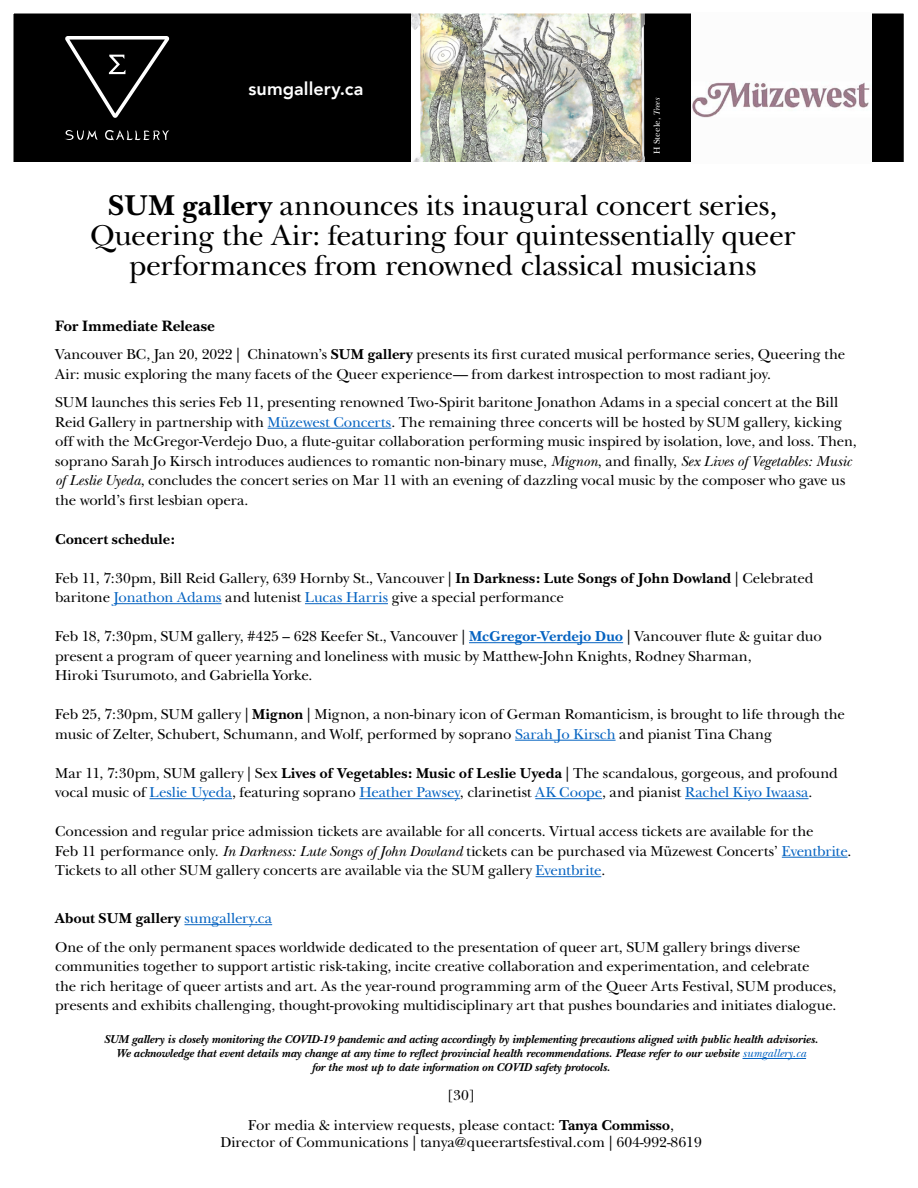
<style>
.page{position:relative;width:918px;height:1188px;background:#fff}
.page>*{position:absolute;margin:0;border:0;box-sizing:border-box;transform-origin:0 0}
.t1{font:30px/30px "New Baskerville";letter-spacing:-.01em;color:#000;text-align:center}
.t2{font:800 18px "Avenir";letter-spacing:.005em;color:#fff}
.t3{font:700 15.75px "New Baskerville";color:#000}
.t4{font:15px/19.5px "New Baskerville";letter-spacing:-.005em;color:#000}
.t5{font:700 15px "New Baskerville";letter-spacing:.005em;color:#000}
.t6{font:italic 700 12px/13.8px "New Baskerville";color:#000;text-align:center}
.t7{font:9px "New Baskerville";letter-spacing:.005em;color:#fff}
.s1{font-style:italic}
.s2{font-weight:700}
.s3{color:#0563c1}
.s4{font-weight:700;color:#0563c1}
.s5{font-weight:400;color:#0563c1}
</style>
<div class="page">
<div style="left:7px;top:7px;width:903px;height:162px;background:#000"></div>
<img style="left:411px;top:15px;width:233px;height:146px">
<div style="left:0;top:0;width:917px;height:176px;border:14px solid #fff"></div>
<hr style="left:268px;top:428px;width:123px;height:1px;background:#0563c1">
<hr style="left:114px;top:603px;width:108px;height:1px;background:#0563c1">
<hr style="left:305px;top:603px;width:83px;height:1px;background:#0563c1">
<hr style="left:469px;top:642px;width:154px;height:1px;background:#0563c1">
<hr style="left:515px;top:740px;width:101px;height:1px;background:#0563c1">
<hr style="left:150px;top:798px;width:82px;height:1px;background:#0563c1">
<hr style="left:359px;top:798px;width:101px;height:1px;background:#0563c1">
<hr style="left:535px;top:798px;width:67px;height:1px;background:#0563c1">
<hr style="left:685px;top:798px;width:124px;height:1px;background:#0563c1">
<hr style="left:782px;top:857px;width:66px;height:1px;background:#0563c1">
<hr style="left:536px;top:876px;width:65px;height:1px;background:#0563c1">
<hr style="left:184px;top:924px;width:88px;height:1px;background:#0563c1">
<hr style="left:743px;top:1058px;width:63px;height:1px;background:#0563c1">
<svg style="left:65px;top:130px;width:33px;height:10px"></svg>
<svg style="left:105px;top:130px;width:64px;height:11px"></svg>
<svg style="left:65px;top:36px;width:104px;height:82px"></svg>
<img style="left:691px;top:13px;width:180px;height:151px">
<p class="t2" style="left:248px;top:74px;width:117px">sumgallery.ca</p>
<p class="t7" style="left:652px;top:154px;width:58px;rotate:-90deg">H Steele, <span class="s1">Trees</span></p>
<h1 class="t1" style="left:90px;top:191px;width:707px"><span class="s2">SUM gallery</span> announces its inaugural concert series,<br>Queering the Air: featuring four quintessentially queer performances from renowned classical musicians</h1>
<p class="t3" style="left:55px;top:316px;width:161px">For Immediate Release</p>
<p class="t4" style="left:55px;top:345px;width:792px">Vancouver BC, Jan 20, 2022 | Chinatown’s <span class="s2">SUM gallery</span> presents its first curated musical performance series, Queering the<br>Air: music exploring the many facets of the Queer experience— from darkest introspection to most radiant joy.</p>
<p class="t4" style="left:55px;top:393px;width:803px">SUM launches this series Feb 11, presenting renowned Two-Spirit baritone Jonathon Adams in a special concert at the Bill Reid Gallery in partnership with <span class="s3">Müzewest Concerts</span>. The remaining three concerts will be hosted by SUM gallery, kicking off with the McGregor-Verdejo Duo, a flute-guitar collaboration performing music inspired by isolation, love, and loss. Then, soprano Sarah Jo Kirsch introduces audiences to romantic non-binary muse, <span class="s1">Mignon</span>, and finally, <span class="s1">Sex Lives of Vegetables: Music of Leslie Uyeda</span>, concludes the concert series on Mar 11 with an evening of dazzling vocal music by the composer who gave us the world’s first lesbian opera.</p>
<p class="t5" style="left:55px;top:530px;width:121px">Concert schedule:</p>
<p class="t4" style="left:55px;top:568px;width:760px">Feb 11, 7:30pm, Bill Reid Gallery, 639 Hornby St., Vancouver | <span class="s2">In Darkness: Lute Songs of John Dowland</span> | Celebrated baritone <span class="s3">Jonathon Adams</span> and lutenist <span class="s3">Lucas Harris</span> give a special performance</p>
<p class="t4" style="left:55px;top:627px;width:768px">Feb 18, 7:30pm, SUM gallery, #425 – 628 Keefer St., Vancouver | <span class="s4">McGregor-Verdejo Duo</span> | Vancouver flute &amp; guitar duo present a program of queer yearning and loneliness with music by Matthew-John Knights, Rodney Sharman,<br>Hiroki Tsurumoto, and Gabriella Yorke.</p>
<p class="t4" style="left:55px;top:705px;width:791px">Feb 25, 7:30pm, SUM gallery | <span class="s2">Mignon</span> | Mignon, a non-binary icon of German Romanticism, is brought to life through the music of Zelter, Schubert, Schumann, and Wolf, performed by soprano <span class="s3">Sarah Jo Kirsch</span> and pianist Tina Chang</p>
<p class="t4" style="left:55px;top:763px;width:784px">Mar 11, 7:30pm, SUM gallery | Sex <span class="s2">Lives of Vegetables: Music of Leslie Uyeda</span> | The scandalous, gorgeous, and profound vocal music of <span class="s3">Leslie Uyeda</span>, featuring soprano <span class="s3">Heather Pawsey</span>, clarinetist <span class="s3">AK Coope</span>, and pianist <span class="s3">Rachel Kiyo Iwaasa</span>.</p>
<p class="t4" style="left:55px;top:822px;width:798px">Concession and regular price admission tickets are available for all concerts. Virtual access tickets are available for the<br>Feb 11 performance only. <span class="s1">In Darkness: Lute Songs of John Dowland</span> tickets can be purchased via Müzewest Concerts’ <span class="s3">Eventbrite</span>.<br>Tickets to all other SUM gallery concerts are available via the SUM gallery <span class="s3">Eventbrite</span>.</p>
<p class="t4" style="left:55px;top:904px;width:747px;line-height:28.5px"><span class="s2">About SUM gallery</span> <span class="s3">sumgallery.ca<br></span>One of the only permanent spaces worldwide dedicated to the presentation of queer art, SUM gallery brings diverse</p>
<p class="t4" style="left:55px;top:957px;width:783px">communities together to support artistic risk-taking, incite creative collaboration and experimentation, and celebrate<br>the rich heritage of queer artists and art. As the year-round programming arm of the Queer Arts Festival, SUM produces, presents and exhibits challenging, thought-provoking multidisciplinary art that pushes boundaries and initiates dialogue.</p>
<p class="t6" style="left:104px;top:1033px;width:716px">SUM gallery is closely monitoring the COVID-19 pandemic and acting accordingly by implementing precautions aligned with public health advisories.<br>We acknowledge that event details may change at any time to reflect provincial health recommendations. Please refer to our website <span class="s5">sumgallery.ca<br></span>for the most up to date information on COVID safety protocols.</p>
<p class="t4" style="left:248px;top:1081px;width:427px;line-height:29.2px;text-align:center">[30]<br>For media &amp; interview requests, please contact: <span class="s2">Tanya Commisso</span>,</p>
<p class="t4" style="left:220px;top:1132px;width:483px">Director of Communications | tanya@queerartsfestival.com | 604-992-8619</p>
</div>
